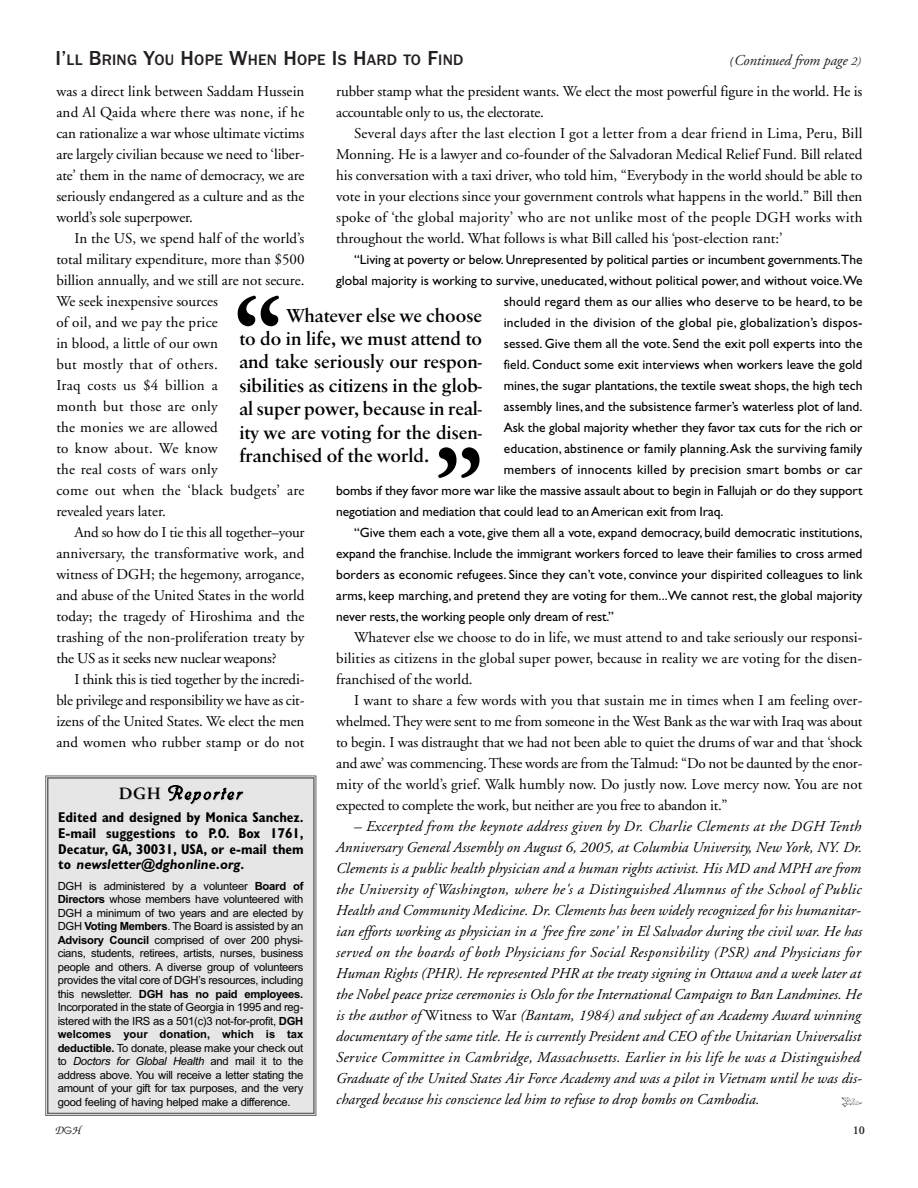
<style>
.page{position:relative;width:918px;height:1188px;background:#fff}
.page>*{position:absolute;margin:0;border:0;box-sizing:border-box;transform-origin:0 0}
.t1{font:700 105px "Adobe Garamond";color:#000}
.t2{font:19.5px/23.4px "Sabon Bld";color:#000;text-align:justify}
.t3{font:italic 18px "Phyllis";letter-spacing:.14em;color:#000}
.t4{font:15.75px "B Franklin Gothic";letter-spacing:.015em;color:#231f20}
.t5{font:15px/21px "Adobe Garamond";color:#000;text-align:justify}
.t6{font:italic 15px/21px "Adobe Garamond";letter-spacing:.005em;color:#000}
.t7{font:italic 15px "Adobe Garamond";letter-spacing:-.015em;color:#231f20}
.t8{font:700 condensed 14.25px/15.8px "Gill Sans";color:#000;text-align:justify}
.t9{font:13.5px "Gill Sans";color:#000}
.t10{font:italic 500 12px "Zapf Chancery";color:#231f20}
.t11{font:600 12px "Adobe Garamond";color:#231f20}
.t12{font:11.25px/13.5px "Arial";letter-spacing:-.02em;color:#000;text-align:justify}
.s1{font-size:21px}
.s2{font-family:"Franklin Gothic";font-size:12px}
.s3{font-size:12px}
.s4{font-style:normal}
.s5{font-family:"Adobe Garamond";font-weight:600;font-style:normal;font-size:17.25px;color:#ccc}
.s6{font-style:italic;font-stretch:normal}
.s7{font-weight:700}
.s8{font-style:italic}
.s9{font-family:"Avant Garde";font-weight:400;font-style:normal;font-size:9.75px}
</style>
<div class="page">
<div style="left:48px;top:779px;width:265px;height:334px;background:#e6e6e6"></div>
<div style="left:47px;top:777px;width:268px;height:337px;border:2px solid #666"></div>
<svg style="left:841px;top:1097px;width:21px;height:10px"></svg>
<p class="t4" style="left:56px;top:55px;width:410px"><span class="s1">I’</span>LL <span class="s1">B</span>RING <span class="s1">Y</span>OU <span class="s1">H</span>OPE <span class="s1">W</span>HEN <span class="s1">H</span>OPE <span class="s1">I</span>S <span class="s1">H</span>ARD TO <span class="s1">F</span>IND</p>
<p class="t7" style="left:730px;top:54px;width:132px"><span class="s2">(</span>Continued from page <span class="s3">2)</span></p>
<p class="t5" style="left:56px;top:82px;width:250px">was a direct link between Saddam Hussein and Al Qaida where there was none, if he can rationalize a war whose ultimate victims are largely civilian because we need to ‘liber&shy;ate’ them in the name of democracy, we are seriously endangered as a culture and as the world’s sole superpower.</p>
<p class="t5" style="left:56px;top:229px;width:250px;text-align:left;text-indent:18px">In the US, we spend half of the world’s total military expenditure, more than $500 billion annually, and we still are not secure.<br>We seek inexpensive sources<br>of oil, and we pay the price<br>in blood, a little of our own<br>but mostly that of others.<br>Iraq costs us $4 billion a<br>month but those are only<br>the monies we are allowed<br>to know about. We know<br>the real costs of wars only<br>come out when the ‘black budgets’ are revealed years later.</p>
<p class="t5" style="left:56px;top:523px;width:250px;text-indent:18px">And so how do I tie this all together–your anniversary, the transformative work, and witness of DGH; the hegemony, arrogance, and abuse of the United States in the world today; the tragedy of Hiroshima and the trashing of the non-proliferation treaty by the US as it seeks new nuclear weapons?</p>
<p class="t5" style="left:56px;top:670px;width:250px;text-indent:18px">I think this is tied together by the incredi&shy;ble privilege and responsibility we have as cit&shy;izens of the United States. We elect the men and women who rubber stamp or do not</p>
<p class="t5" style="left:336px;top:82px;width:528px">rubber stamp what the president wants. We elect the most powerful figure in the world. He is accountable only to us, the electorate.</p>
<p class="t5" style="left:336px;top:124px;width:528px;text-indent:18px">Several days after the last election I got a letter from a dear friend in Lima, Peru, Bill Monning. He is a lawyer and co-founder of the Salvadoran Medical Relief Fund. Bill related his conversation with a taxi driver, who told him, “Everybody in the world should be able to vote in your elections since your government controls what happens in the world.” Bill then spoke of ‘the global majority’ who are not unlike most of the people DGH works with throughout the world. What follows is what Bill called his ‘post-election rant:’</p>
<p class="t9" style="left:354px;top:255px;width:510px">“Living at poverty or below. Unrepresented by political parties or incumbent governments.The</p>
<p class="t9" style="left:336px;top:276px;width:528px">global majority is working to survive, uneducated, without political power, and without voice.We</p>
<p class="t9" style="left:504px;top:297px;width:360px">should regard them as our allies who deserve to be heard, to be</p>
<p class="t9" style="left:504px;top:318px;width:360px">included in the division of the global pie, globalization’s dispos-</p>
<p class="t9" style="left:504px;top:339px;width:360px">sessed. Give them all the vote. Send the exit poll experts into the</p>
<p class="t9" style="left:504px;top:360px;width:360px">field. Conduct some exit interviews when workers leave the gold</p>
<p class="t9" style="left:504px;top:381px;width:360px">mines, the sugar plantations, the textile sweat shops, the high tech</p>
<p class="t9" style="left:504px;top:402px;width:360px">assembly lines, and the subsistence farmer’s waterless plot of land.</p>
<p class="t9" style="left:504px;top:423px;width:360px">Ask the global majority whether they favor tax cuts for the rich or</p>
<p class="t9" style="left:504px;top:444px;width:360px">education, abstinence or family planning.Ask the surviving family</p>
<p class="t9" style="left:504px;top:465px;width:360px">members of innocents killed by precision smart bombs or car</p>
<p class="t9" style="left:336px;top:486px;width:528px">bombs if they favor more war like the massive assault about to begin in Fallujah or do they support</p>
<p class="t9" style="left:336px;top:507px;width:389px">negotiation and mediation that could lead to an American exit from Iraq.</p>
<p class="t9" style="left:354px;top:528px;width:510px">“Give them each a vote, give them all a vote, expand democracy, build democratic institutions,</p>
<p class="t9" style="left:336px;top:549px;width:528px">expand the franchise. Include the immigrant workers forced to leave their families to cross armed</p>
<p class="t9" style="left:336px;top:570px;width:528px">borders as economic refugees. Since they can’t vote, convince your dispirited colleagues to link</p>
<p class="t9" style="left:336px;top:591px;width:528px">arms, keep marching, and pretend they are voting for them...We cannot rest, the global majority</p>
<p class="t9" style="left:336px;top:612px;width:279px">never rests, the working people only dream of rest.”</p>
<p class="t5" style="left:336px;top:628px;width:528px;text-indent:18px">Whatever else we choose to do in life, we must attend to and take seriously our responsi&shy;bilities as citizens in the global super power, because in reality we are voting for the disen&shy;franchised of the world.</p>
<p class="t5" style="left:336px;top:691px;width:528px;text-indent:18px">I want to share a few words with you that sustain me in times when I am feeling over&shy;whelmed. They were sent to me from someone in the West Bank as the war with Iraq was about to begin. I was distraught that we had not been able to quiet the drums of war and that ‘shock and awe’ was commencing. These words are from the Talmud: “Do not be daunted by the enor&shy;mity of the world’s grief. Walk humbly now. Do justly now. Love mercy now. You are not expected to complete the work, but neither are you free to abandon it.”</p>
<p class="t6" style="left:336px;top:817px;width:527px;text-indent:18px">– Excerpted from the keynote address given by Dr. Charlie Clements at the DGH Tenth Anniversary General Assembly on August 6, 2005, at Columbia University, New York, NY. Dr.<br>Clements is a public health physician and a human rights activist. His MD and MPH are from the University of Washington, where he's a Distinguished Alumnus of the School of Public Health and Community Medicine. Dr. Clements has been widely recognized for his humanitar&shy;ian efforts working as physician in a 'free fire zone' in El Salvador during the civil war. He has served on the boards of both Physicians for Social Responsibility (PSR) and Physicians for Human Rights (PHR). He represented PHR at the treaty signing in Ottawa and a week later at the Nobel peace prize ceremonies is Oslo for the International Campaign to Ban Landmines. He is the author of <span class="s4">Witness to War</span> (Bantam, 1984) and subject of an Academy Award winning documentary of the same title. He is currently President and CEO of the Unitarian Universalist Service Committee in Cambridge, Massachusetts. Earlier in his life he was a Distinguished Graduate of the United States Air Force Academy and was a pilot in Vietnam until he was dis&shy;charged because his conscience led him to refuse to drop bombs on Cambodia.</p>
<h1 class="t1" style="left:233px;top:294px;width:51px">“</h1>
<h2 class="t2" style="left:239px;top:305px;width:244px;text-indent:47px">Whatever else we choose to do in life, we must attend to and take seriously our respon&shy;sibilities as citizens in the glob&shy;al super power, because in real&shy;ity we are voting for the disen&shy;franchised of the world.</h2>
<h1 class="t1" style="left:484px;top:479px;width:51px;rotate:-180deg">“</h1>
<p class="t3" style="left:120px;top:786px;width:123px"><span class="s5">DGH</span> Reporter</p>
<p class="t8" style="left:58px;top:811px;width:247px">Edited and designed by Monica Sanchez.<br>E-mail suggestions to P.O. Box 1761, Decatur, GA, 30031, USA, or e-mail them to <span class="s6">newsletter@dghonline.org</span>.</p>
<p class="t12" style="left:58px;top:880px;width:247px">DGH is administered by a volunteer <span class="s7">Board of Directors</span> whose members have volunteered with DGH a minimum of two years and are elected by DGH <span class="s7">Voting Members</span>. The Board is assisted by an <span class="s7">Advisory Council</span> comprised of over 200 physi&shy;cians, students, retirees, artists, nurses, business people and others. A diverse group of volunteers provides the vital core of DGH’s resources, including this newsletter. <span class="s7">DGH has no paid employees.<br></span>Incorporated in the state of Georgia in 1995 and reg&shy;istered with the IRS as a 501(c)3 not-for-profit, <span class="s7">DGH welcomes your donation, which is tax deductible.</span> To donate, please make your check out to <span class="s8">Doctors for Global Health</span> and mail it to the address above. You will receive a letter stating the amount of your gift for tax purposes, and the very good feeling of having helped make a difference.</p>
<p class="t10" style="left:55px;top:1125px;width:27px">D<span class="s9">G</span>H</p>
<p class="t11" style="left:853px;top:1126px;width:14px">10</p>
</div>
